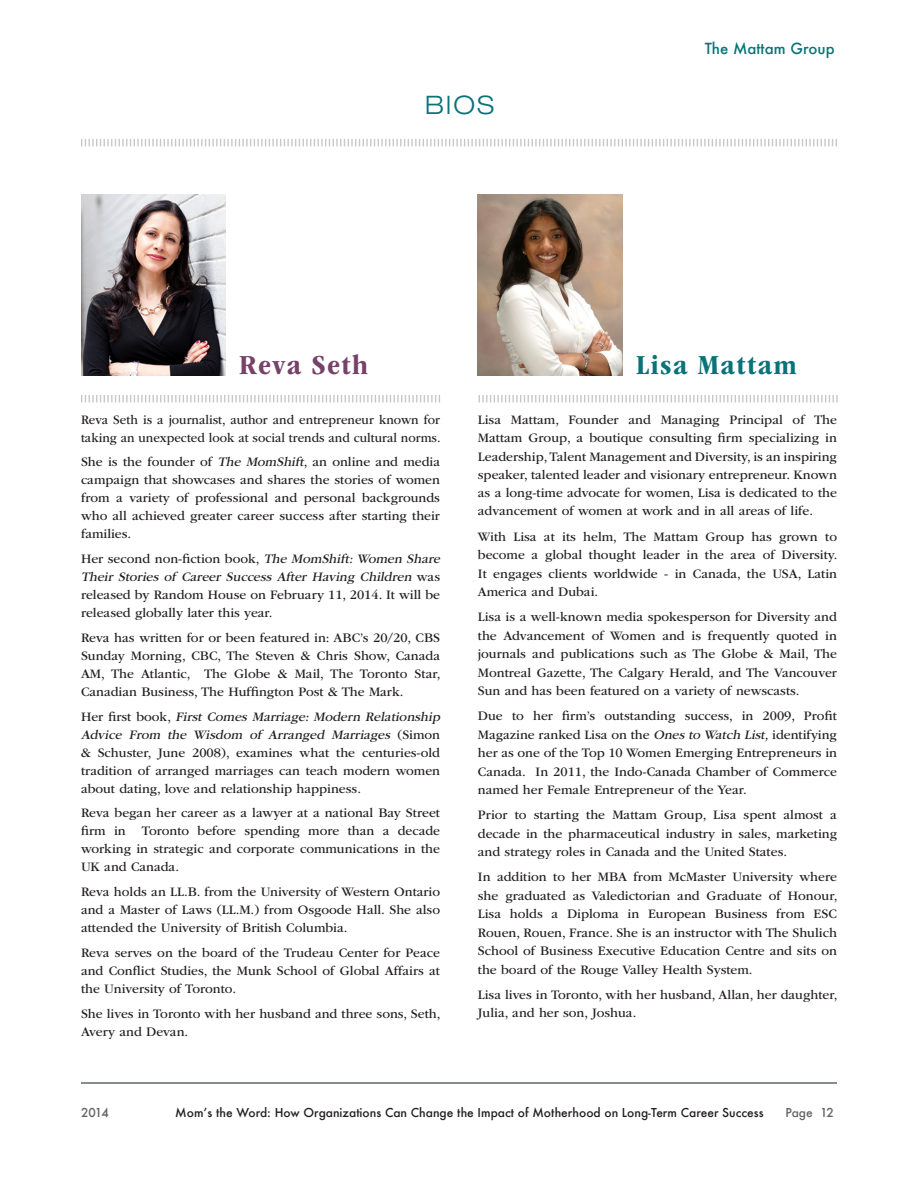
<style>
.page{position:relative;width:918px;height:1188px;background:#fff}
.page>*{position:absolute;margin:0;border:0;box-sizing:border-box;transform-origin:0 0}
.MAIN{font:700 condensed 28.5px "ITC Garamond Std";letter-spacing:.05em;color:#097378;scale:1.1 1}
.MAIN-2{font:700 condensed 28.5px "ITC Garamond Std";letter-spacing:.05em;color:#764269;scale:1.1 1}
.MAIN-3{font:300 expanded 25.5px "Helvetica Neue LT Std";color:#097378}
.t1{font:500 15px "Futura";color:#097378}
.MAIN-4{font:13.5px/18px "ITC Garamond Std";color:#231f20;text-align:justify}
.MAIN-5{font:13.5px/18px "ITC Garamond Std";color:#231f20;scale:.95 1}
.t2{font:500 12px "Futura";color:#231f20}
.t3{font:500 12px "Futura";letter-spacing:-.025em;color:#636366}
.s1{font-style:italic}
</style>
<div class="page">
<hr style="left:81px;top:1082px;width:756px;height:2px;background:#5f696f">
<img style="left:81px;top:194px;width:145px;height:181px">
<img style="left:478px;top:194px;width:145px;height:181px">
<svg style="left:81px;top:139px;width:756px;height:8px"></svg>
<svg style="left:81px;top:395px;width:359px;height:7px"></svg>
<svg style="left:479px;top:395px;width:359px;height:7px"></svg>
<p class="MAIN-3" style="left:425px;top:90px;width:71px">BIOS</p>
<p class="t1" style="left:705px;top:38px;width:131px">The Mattam Group</p>
<p class="MAIN-2" style="left:239px;top:349px;width:119px">Reva Seth</p>
<p class="MAIN-5" style="left:81px;top:411px;width:380px">Reva Seth is a journalist, author and entrepreneur known for taking an unexpected look at social trends and cultural norms.</p>
<p class="MAIN-4" style="left:81px;top:453px;width:361px">She is the founder of <span class="s1">The MomShift</span>, an online and media campaign that showcases and shares the stories of women from a variety of professional and personal backgrounds who all achieved greater career success after starting their families.</p>
<p class="MAIN-4" style="left:81px;top:550px;width:363px;text-align:left">Her second non-fiction book, <span class="s1">The MomShift: Women Share Their Stories of Career Success After Having Children</span> w a s released by Random House on February 11, 2014. It will be released globally later this year.</p>
<p class="MAIN-4" style="left:81px;top:629px;width:361px">Reva has written for or been featured in: ABC’s 20/20, CBS Sunday Morning, CBC, The Steven &amp; Chris Show, Canada AM, The Atlantic, The Globe &amp; Mail, The Toronto Star, Canadian Business, The Huffington Post &amp; The Mark.</p>
<p class="MAIN-4" style="left:81px;top:708px;width:363px;text-align:left">H e r fi r s t b o o k , <span class="s1">First Comes Marriage: Modern Relationship Advice From the Wisdom of Arranged Marriages</span> ( S i m o n &amp; Schuster, June 2008), examines what the centuries-old tradition of arranged marriages can teach modern women about dating, love and relationship happiness.</p>
<p class="MAIN-4" style="left:81px;top:804px;width:361px">Reva began her career as a lawyer at a national Bay Street firm in Toronto before spending more than a decade working in strategic and corporate communications in the UK and Canada.</p>
<p class="MAIN-4" style="left:81px;top:883px;width:361px">Reva holds an LL.B. from the University of Western Ontario and a Master of Laws (LL.M.) from Osgoode Hall. She also attended the University of British Columbia.</p>
<p class="MAIN-4" style="left:81px;top:944px;width:361px">Reva serves on the board of the Trudeau Center for Peace and Conflict Studies, the Munk School of Global Affairs at the University of Toronto.</p>
<p class="MAIN-4" style="left:81px;top:1005px;width:361px">She lives in Toronto with her husband and three sons, Seth,<br>Avery and Devan.</p>
<p class="MAIN" style="left:636px;top:349px;width:148px">Lisa Mattam</p>
<p class="MAIN-4" style="left:478px;top:411px;width:361px">Lisa Mattam, Founder and Managing Principal of The Mattam Group, a boutique consulting firm specializing in Leadership, Talent Management and Diversity, is an inspiring speaker, talented leader and visionary entrepreneur. Known as a long-time advocate for women, Lisa is dedicated to the advancement of women at work and in all areas of life.</p>
<p class="MAIN-4" style="left:478px;top:527px;width:361px;line-height:18.5px">With Lisa at its helm, The Mattam Group has grown to become a global thought leader in the area of Diversity.<br>It engages clients worldwide - in Canada, the USA, Latin America and Dubai.</p>
<p class="MAIN-4" style="left:478px;top:608px;width:361px;line-height:18.5px">Lisa is a well-known media spokesperson for Diversity and the Advancement of Women and is frequently quoted in journals and publications such as The Globe &amp; Mail, The Montreal Gazette, The Calgary Herald, and The Vancouver Sun and has been featured on a variety of newscasts.</p>
<p class="MAIN-4" style="left:478px;top:707px;width:361px;line-height:18.5px">Due to her firm’s outstanding success, in 2009, Profit Magazine ranked Lisa on the <span class="s1">Ones to Watch List,</span> identifying her as one of the Top 10 Women Emerging Entrepreneurs in Canada. In 2011, the Indo-Canada Chamber of Commerce named her Female Entrepreneur of the Year.</p>
<p class="MAIN-4" style="left:478px;top:806px;width:361px;line-height:18.5px">Prior to starting the Mattam Group, Lisa spent almost a decade in the pharmaceutical industry in sales, marketing and strategy roles in Canada and the United States.</p>
<p class="MAIN-4" style="left:478px;top:868px;width:361px;line-height:18.5px">In addition to her MBA from McMaster University where she graduated as Valedictorian and Graduate of Honour, Lisa holds a Diploma in European Business from ESC Rouen, Rouen, France. She is an instructor with The Shulich School of Business Executive Education Centre and sits on the board of the Rouge Valley Health System.</p>
<p class="MAIN-4" style="left:478px;top:985px;width:361px;line-height:18.5px">Lisa lives in Toronto, with her husband, Allan, her daughter,<br>Julia, and her son, Joshua.</p>
<p class="t3" style="left:81px;top:1104px;width:29px">2014</p>
<p class="t2" style="left:175px;top:1104px;width:590px">Mom’s the Word: How Organizations Can Change the Impact of Motherhood on Long-Term Career Success</p>
<p class="t3" style="left:786px;top:1104px;width:50px">Page 12</p>
</div>
